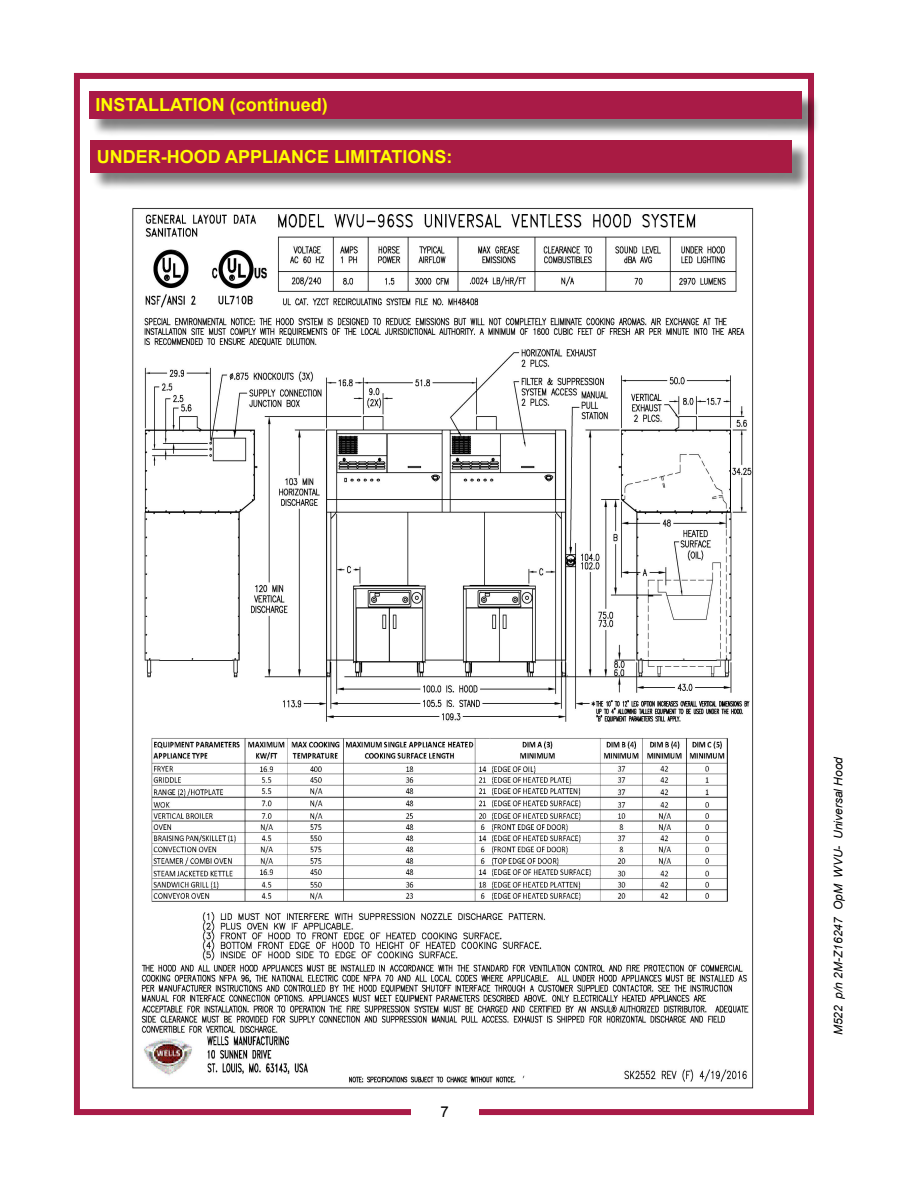
<style>
.page{position:relative;width:918px;height:1188px;background:#fff}
.page>*{position:absolute;margin:0;border:0;box-sizing:border-box;transform-origin:0 0}
.t1{font:700 18px "Arial";color:#ff0}
.t2{font:15px "Arial";color:#000}
.t3{font:italic 12px "Arial";color:#000}
</style>
<div class="page">
<div style="left:74px;top:73px;width:740px;height:1042px;border:6px solid #a91b47"></div>
<div style="left:411px;top:1102px;width:68px;height:21px;background:#fff"></div>
<div style="left:91px;top:93px;width:729px;height:44px;background:#000;opacity:.5"></div>
<div style="left:89px;top:91px;width:712px;height:28px;background:#a91b47"></div>
<div style="left:92px;top:142px;width:719px;height:49px;background:#000;opacity:.5"></div>
<div style="left:90px;top:140px;width:702px;height:32px;background:#a91b43"></div>
<img style="left:132px;top:207px;width:622px;height:882px">
<p class="t1" style="left:95px;top:93px;width:234px">INSTALLATION (continued)</p>
<p class="t1" style="left:97px;top:144px;width:357px">UNDER-HOOD APPLIANCE LIMITATIONS:</p>
<p class="t2" style="left:441px;top:1102px;width:10px">7</p>
<p class="t3" style="left:831px;top:1035px;width:280px;rotate:-90deg">M522 p/n 2M-Z16247 OpM WVU- Universal Hood</p>
</div>
